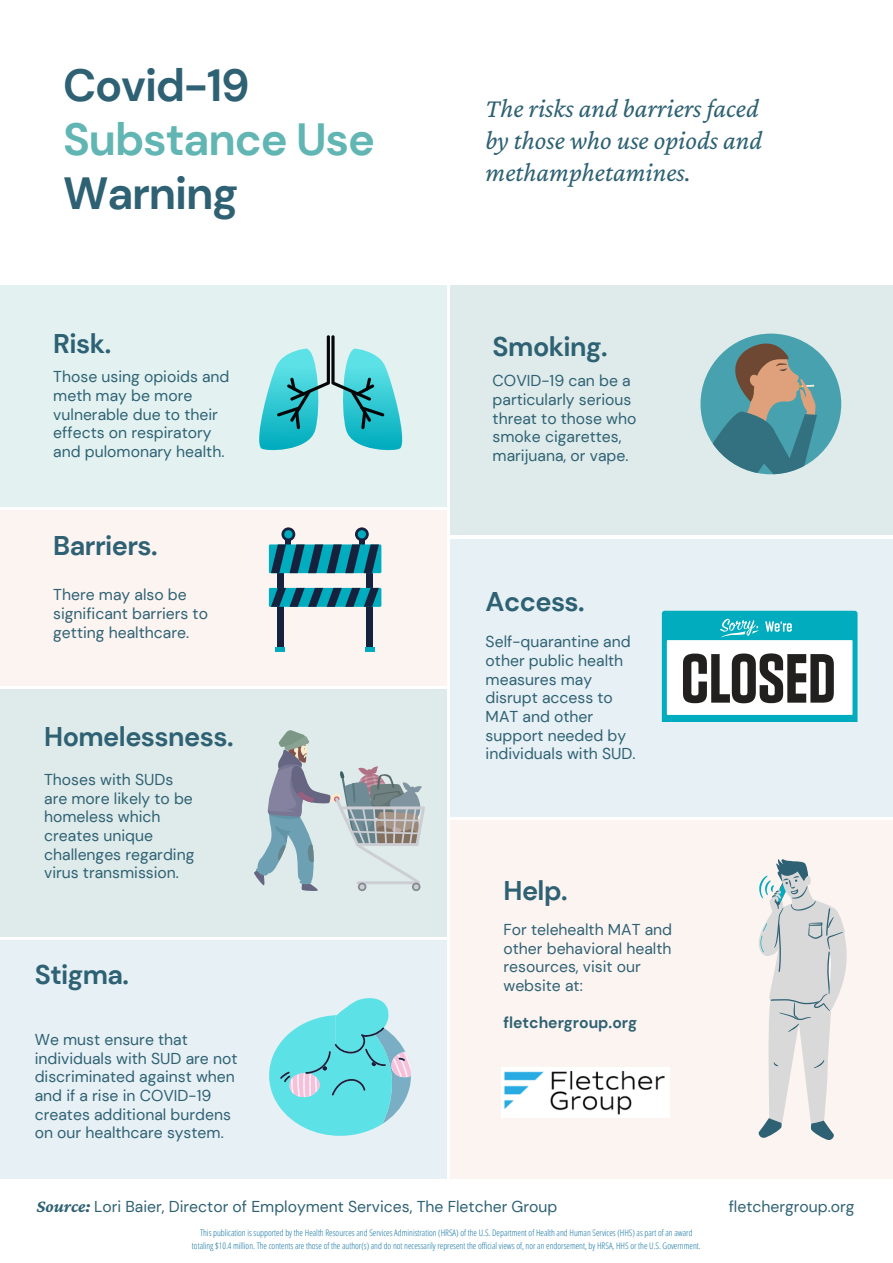
<style>
.page{position:relative;width:893px;height:1263px;background:#fff}
.page>*{position:absolute;margin:0;border:0;box-sizing:border-box;transform-origin:0 0}
.t1{font:700 45px "DM Sans";letter-spacing:-.025em;color:#2e6173}
.t2{font:700 45px "DM Sans";letter-spacing:-.025em;color:#61b6b3}
.t3{font:italic 27px/32.1px "Crimson Pro";color:#2e6173}
.t4{font:700 27px "DM Sans";letter-spacing:-.02em;color:#2e6173}
.t5{font:15.75px/18.7px "DM Sans";color:#2e6173}
.t6{font:700 15.75px "DM Sans";color:#2e6173}
.t7{font:300 9px/12.4px "Open Sans Condensed";color:#0e72a2;text-align:center}
.s1{font-family:"Crimson Pro";font-weight:700;font-style:italic;font-size:18px}
</style>
<div class="page">
<div style="left:0;top:510px;width:447px;height:176px;background:#fcf4f1"></div>
<div style="left:450px;top:285px;width:443px;height:250px;background:#dfebea"></div>
<div style="left:450px;top:539px;width:443px;height:277px;background:#e7f0f4"></div>
<div style="left:0;top:690px;width:447px;height:247px;background:#dfebea"></div>
<div style="left:450px;top:820px;width:443px;height:359px;background:#fcf4f1"></div>
<svg style="left:758px;top:859px;width:88px;height:281px"></svg>
<div style="left:0;top:941px;width:447px;height:238px;background:#e7f0f4"></div>
<div style="left:0;top:285px;width:447px;height:221px;background:#e3f2f1"></div>
<svg style="left:269px;top:998px;width:142px;height:138px"></svg>
<div style="left:700px;top:334px;width:141px;height:140px;background:#48a1af;border-radius:50%"></div>
<svg style="left:712px;top:334px;width:105px;height:140px"></svg>
<svg style="left:259px;top:335px;width:144px;height:116px"></svg>
<svg style="left:254px;top:730px;width:171px;height:161px"></svg>
<svg style="left:662px;top:611px;width:195px;height:110px;background:#7bb3b9"></svg>
<svg style="left:281px;top:527px;width:14px;height:14px"></svg>
<div style="left:284px;top:530px;width:8px;height:8px;background:#00acbd;border-radius:50%"></div>
<svg style="left:355px;top:527px;width:14px;height:14px"></svg>
<div style="left:358px;top:530px;width:8px;height:8px;background:#00acbd;border-radius:50%"></div>
<div style="left:277px;top:559px;width:6px;height:90px;background:#16213d"></div>
<svg style="left:276px;top:647px;width:9px;height:4px"></svg>
<div style="left:366px;top:559px;width:7px;height:90px;background:#16213d"></div>
<svg style="left:365px;top:647px;width:9px;height:4px"></svg>
<div style="left:269px;top:544px;width:112px;height:29px;background:#00acbd"></div>
<svg style="left:271px;top:538px;width:108px;height:35px"></svg>
<div style="left:269px;top:588px;width:112px;height:19px;background:#00acbd"></div>
<svg style="left:271px;top:588px;width:108px;height:19px"></svg>
<img style="left:501px;top:1067px;width:168px;height:50px">
<h1 class="t1" style="left:63px;top:56px;width:188px">Covid-19</h1>
<h1 class="t2" style="left:63px;top:110px;width:313px">Substance Use</h1>
<h1 class="t1" style="left:63px;top:164px;width:176px">Warning</h1>
<h2 class="t4" style="left:53px;top:326px;width:59px">Risk.</h2>
<p class="t5" style="left:53px;top:368px;width:178px">Those using opioids and meth may be more vulnerable due to their effects on respiratory and pulomonary health.</p>
<h2 class="t4" style="left:53px;top:528px;width:106px">Barriers.</h2>
<p class="t5" style="left:53px;top:585px;width:156px">There may also be significant barriers to getting healthcare.</p>
<h2 class="t4" style="left:44px;top:719px;width:191px">Homelessness.</h2>
<p class="t5" style="left:44px;top:770px;width:152px">Thoses with SUDs are more likely to be homeless which creates unique challenges regarding virus transmission.</p>
<h2 class="t4" style="left:35px;top:957px;width:96px">Stigma.</h2>
<p class="t5" style="left:35px;top:1030px;width:204px">We must ensure that individuals with SUD are not discriminated against when and if a rise in COVID-19 creates additional burdens on our healthcare system.</p>
<h2 class="t3" style="left:485px;top:92px;width:278px">The risks and barriers faced by those who use opiods and methamphetamines.</h2>
<h2 class="t4" style="left:492px;top:330px;width:116px">Smoking.</h2>
<p class="t5" style="left:492px;top:372px;width:145px">COVID-19 can be a particularly serious threat to those who smoke cigarettes, marijuana, or vape.</p>
<h2 class="t4" style="left:485px;top:584px;width:101px">Access.</h2>
<p class="t5" style="left:485px;top:633px;width:151px">Self-quarantine and other public health measures may disrupt access to<br>MAT and other support needed by individuals with SUD.</p>
<h2 class="t4" style="left:503px;top:873px;width:66px">Help.</h2>
<p class="t5" style="left:503px;top:920px;width:170px">For telehealth MAT and other behavioral health resources, visit our website at:</p>
<p class="t6" style="left:503px;top:1013px;width:135px">fletchergroup.org</p>
<p class="t5" style="left:36px;top:1197px;width:522px"><span class="s1">Source:</span> Lori Baier, Director of Employment Services, The Fletcher Group</p>
<p class="t5" style="left:728px;top:1197px;width:127px">fletchergroup.org</p>
<p class="t7" style="left:192px;top:1226px;width:510px">This publication is supported by the Health Resources and Services Administration (HRSA) of the U.S. Department of Health and Human Services (HHS) as part of an award totaling $10.4 million. The contents are those of the author(s) and do not necessarily represent the official views of, nor an endorsement, by HRSA, HHS or the U.S. Government.</p>
</div>
